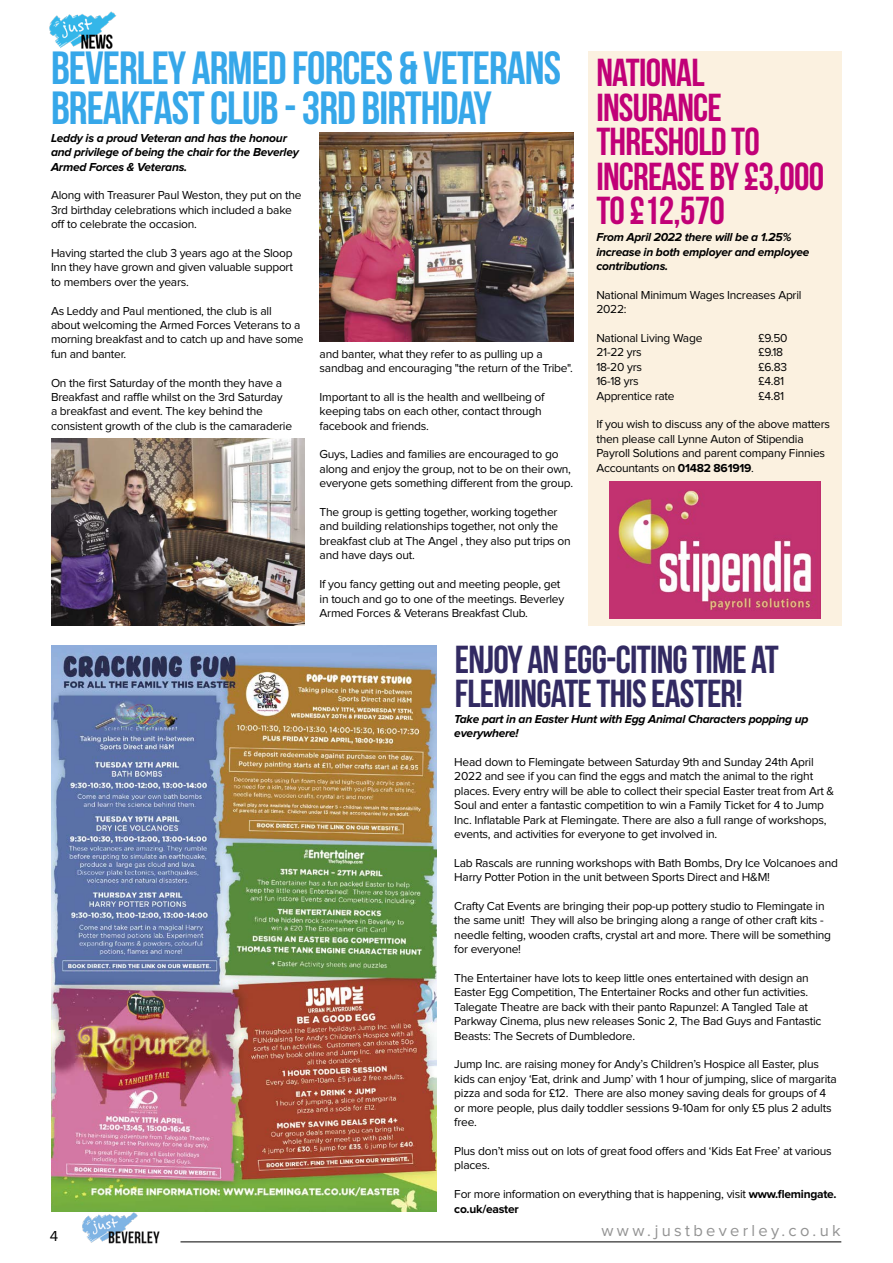
<style>
.page{position:relative;width:893px;height:1263px;background:#fff}
.page>*{position:absolute;margin:0;border:0;box-sizing:border-box;transform-origin:0 0}
.t1{font:46.5px/40.5px "Bebas Neue";letter-spacing:-.02em;color:#36a7e9}
.t2{font:39px/34.5px "Bebas Neue";letter-spacing:-.02em;color:#c10077}
.t3{font:39px/34.5px "Bebas Neue";letter-spacing:-.02em;color:#322a62}
.t4{font:16.5px "Proxima Nova";letter-spacing:.2em;color:#939393}
.t5{font:15px "Proxima Nova";color:#000}
.t6{font:12px/14.4px "Proxima Nova";letter-spacing:-.02em;color:#000}
.t7{font:italic 700 12px/14.4px "Proxima Nova";letter-spacing:-.02em;color:#000}
.s1{font-weight:700}
</style>
<div class="page">
<hr style="left:180px;top:1241px;width:661px;height:1px;background:#000">
<img style="left:82px;top:1212px;width:78px;height:32px">
<img style="left:49px;top:11px;width:68px;height:38px">
<div style="left:588px;top:51px;width:254px;height:574px;background:#fbf1e0"></div>
<img style="left:51px;top:645px;width:386px;height:567px">
<img style="left:320px;top:132px;width:253px;height:209px">
<img style="left:51px;top:439px;width:254px;height:186px">
<img style="left:610px;top:481px;width:211px;height:138px">
<h1 class="t1" style="left:51px;top:47px;width:512px">BEVERLEY ARMED FORCES &amp; VETERANS<br>BREAKFAST CLUB - 3RD BIRTHDAY</h1>
<p class="t7" style="left:51px;top:131px;width:249px">Leddy is a proud Veteran and has the honour and privilege of being the chair for the Beverley<br>Armed Forces &amp; Veterans.</p>
<p class="t6" style="left:51px;top:189px;width:252px">Along with Treasurer Paul Weston, they put on the<br>3rd birthday celebrations which included a bake off to celebrate the occasion.</p>
<p class="t6" style="left:51px;top:246px;width:243px;text-align:justify">Having started the club 3 years ago at the Sloop Inn they have grown and given valuable support to members over the years.</p>
<p class="t6" style="left:51px;top:304px;width:254px">As Leddy and Paul mentioned, the club is all about welcoming the Armed Forces Veterans to a morning breakfast and to catch up and have some fun and banter.</p>
<p class="t6" style="left:51px;top:376px;width:243px">On the first Saturday of the month they have a Breakfast and raffle whilst on the 3rd Saturday<br>a breakfast and event. The key behind the consistent growth of the club is the camaraderie</p>
<p class="t6" style="left:320px;top:347px;width:255px">and banter, what they refer to as pulling up a sandbag and encouraging "the return of the Tribe".</p>
<p class="t6" style="left:320px;top:390px;width:226px">Important to all is the health and wellbeing of keeping tabs on each other, contact through facebook and friends.</p>
<p class="t6" style="left:320px;top:448px;width:255px">Guys, Ladies and families are encouraged to go along and enjoy the group, not to be on their own, everyone gets something different from the group.</p>
<p class="t6" style="left:320px;top:505px;width:253px">The group is getting together, working together and building relationships together, not only the breakfast club at The Angel , they also put trips on and have days out.</p>
<p class="t6" style="left:320px;top:577px;width:246px">If you fancy getting out and meeting people, get in touch and go to one of the meetings. Beverley<br>Armed Forces &amp; Veterans Breakfast Club.</p>
<h2 class="t2" style="left:596px;top:55px;width:229px">NATIONAL<br>INSURANCE<br>THRESHOLD TO<br>INCREASE BY £3,000<br>TO £12,570</h2>
<p class="t7" style="left:596px;top:231px;width:214px">From April 2022 there will be a 1.25% increase in both employer and employee contributions.</p>
<p class="t6" style="left:596px;top:288px;width:207px">National Minimum Wages Increases April<br>2022:</p>
<p class="t6" style="left:596px;top:331px;width:108px">National Living Wage</p>
<p class="t6" style="left:758px;top:331px;width:31px">£9.50</p>
<p class="t6" style="left:596px;top:346px;width:47px">21-22 yrs</p>
<p class="t6" style="left:758px;top:346px;width:26px">£9.18</p>
<p class="t6" style="left:596px;top:360px;width:47px">18-20 yrs</p>
<p class="t6" style="left:758px;top:360px;width:30px">£6.83</p>
<p class="t6" style="left:596px;top:375px;width:44px">16-18 yrs</p>
<p class="t6" style="left:758px;top:375px;width:27px">£4.81</p>
<p class="t6" style="left:596px;top:389px;width:80px">Apprentice rate</p>
<p class="t6" style="left:758px;top:389px;width:27px">£4.81</p>
<p class="t6" style="left:596px;top:418px;width:235px">If you wish to discuss any of the above matters then please call Lynne Auton of Stipendia Payroll Solutions and parent company Finnies Accountants on <span class="s1">01482 861919</span>.</p>
<h2 class="t3" style="left:455px;top:642px;width:326px">ENJOY AN EGG-CITING TIME AT<br>FLEMINGATE THIS EASTER!</h2>
<p class="t7" style="left:454px;top:712px;width:356px">Take part in an Easter Hunt with Egg Animal Characters popping up everywhere!</p>
<p class="t6" style="left:454px;top:755px;width:381px">Head down to Flemingate between Saturday 9th and Sunday 24th April 2022 and see if you can find the eggs and match the animal to the right places. Every entry will be able to collect their special Easter treat from Art &amp; Soul and enter a fantastic competition to win a Family Ticket for 4 to Jump Inc. Inflatable Park at Flemingate. There are also a full range of workshops, events, and activities for everyone to get involved in.</p>
<p class="t6" style="left:454px;top:856px;width:385px">Lab Rascals are running workshops with Bath Bombs, Dry Ice Volcanoes and<br>Harry Potter Potion in the unit between Sports Direct and H&amp;M!</p>
<p class="t6" style="left:454px;top:899px;width:378px">Crafty Cat Events are bringing their pop-up pottery studio to Flemingate in the same unit! They will also be bringing along a range of other craft kits - needle felting, wooden crafts, crystal art and more. There will be something for everyone!</p>
<p class="t6" style="left:454px;top:971px;width:369px">The Entertainer have lots to keep little ones entertained with design an Easter Egg Competition, The Entertainer Rocks and other fun activities.<br>Talegate Theatre are back with their panto Rapunzel: A Tangled Tale at Parkway Cinema, plus new releases Sonic 2, The Bad Guys and Fantastic Beasts: The Secrets of Dumbledore.</p>
<p class="t6" style="left:454px;top:1058px;width:384px">Jump Inc. are raising money for Andy’s Children’s Hospice all Easter, plus kids can enjoy ‘Eat, drink and Jump’ with 1 hour of jumping, slice of margarita pizza and soda for £12. There are also money saving deals for groups of 4 or more people, plus daily toddler sessions 9-10am for only £5 plus 2 adults free.</p>
<p class="t6" style="left:454px;top:1144px;width:379px">Plus don’t miss out on lots of great food offers and ‘Kids Eat Free’ at various places.</p>
<p class="t6" style="left:454px;top:1187px;width:384px">For more information on everything that is happening, visit <span class="s1">www.flemingate. co.uk/easter</span></p>
<p class="t5" style="left:50px;top:1229px;width:10px">4</p>
<h3 class="t4" style="left:602px;top:1223px;width:241px">www.justbeverley.co.uk</h3>
</div>
